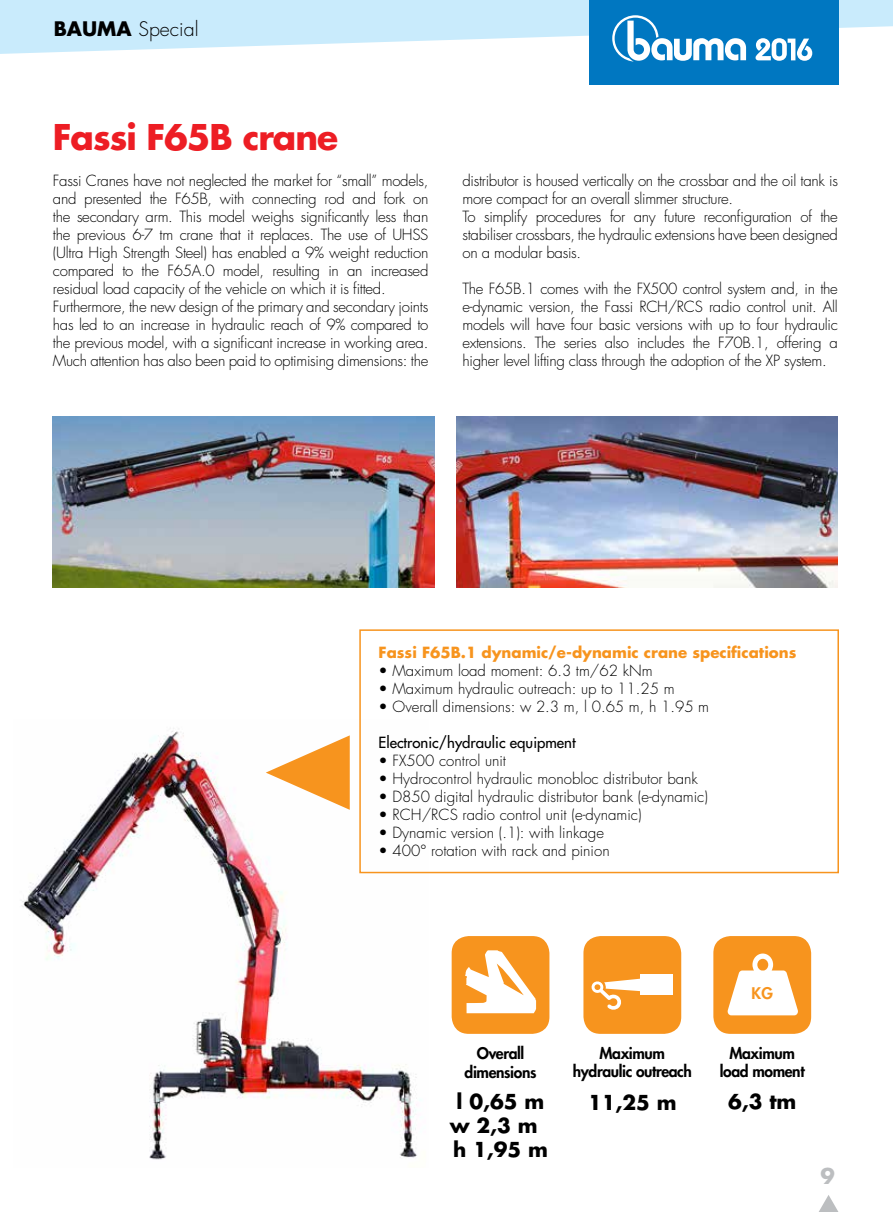
<style>
.page{position:relative;width:893px;height:1212px;background:#fff}
.page>*{position:absolute;margin:0;border:0;box-sizing:border-box;transform-origin:0 0}
.t1{font:700 34.5px "Futura";letter-spacing:-.03em;color:#ed1d24}
.t2{font:700 21px "Futura";color:#bcbec0}
.t3{font:700 20.1px/23.7px "Futura";color:#000;text-align:center}
.t4{font:300 19.5px "Futura";color:#000}
.t5{font:800 15.6px/18.8px "Futura";letter-spacing:-.025em;color:#000;text-align:center}
.t6{font:800 15.6px "Futura";color:#f7941e}
.t7{font:300 15px/18px "Futura";letter-spacing:-.02em;color:#000}
.t8{font:300 15px "Futura";color:#000}
.t9{font:700 15px "Futura";color:#f7941e}
.t10{font:15px "Futura";color:#000}
.s1{font-weight:700}
</style>
<div class="page">
<img style="left:21px;top:728px;width:407px;height:432px">
<div style="left:359px;top:629px;width:480px;height:244px;border:2px solid #f7941e"></div>
<svg style="left:0;top:0;width:893px;height:54px;fill:#c9ebfc"></svg>
<svg style="left:819px;top:1195px;width:19px;height:17px"></svg>
<div style="left:590px;top:0;width:249px;height:84px;background:#0077c1"></div>
<svg style="left:612px;top:15px;width:134px;height:47px"></svg>
<svg style="left:755px;top:38px;width:57px;height:23px"></svg>
<svg style="left:266px;top:735px;width:84px;height:75px"></svg>
<div style="left:712px;top:934px;width:101px;height:101px;background:#f7941e;border-radius:19px"></div>
<div style="left:710px;top:933px;width:104px;height:104px;border:3px solid #fff;border-radius:19px"></div>
<svg style="left:727px;top:953px;width:71px;height:62px"></svg>
<div style="left:582px;top:934px;width:101px;height:101px;background:#f7941e;border-radius:19px"></div>
<div style="left:580px;top:933px;width:104px;height:104px;border:3px solid #fff;border-radius:19px"></div>
<svg style="left:591px;top:978px;width:50px;height:32px"></svg>
<div style="left:641px;top:974px;width:32px;height:21px;background:#fff"></div>
<div style="left:450px;top:934px;width:101px;height:101px;background:#f7941e;border-radius:19px"></div>
<div style="left:448px;top:933px;width:105px;height:104px;border:3px solid #fff;border-radius:19px"></div>
<svg style="left:465px;top:950px;width:71px;height:63px"></svg>
<img style="left:53px;top:417px;width:382px;height:170px">
<img style="left:456px;top:417px;width:382px;height:170px">
<h3 class="t4" style="left:54px;top:17px;width:146px"><span class="s1">BAUMA</span> Special</h3>
<h1 class="t1" style="left:53px;top:114px;width:287px">Fassi F65B crane</h1>
<p class="t7" style="left:53px;top:172px;width:377px">Fassi Cranes have not neglected the market for “small” models, and presented the F65B, with connecting rod and fork on the secondary arm. This model weighs significantly less than the previous 6-7 tm crane that it replaces. The use of UHSS (Ultra High Strength Steel) has enabled a 9% weight reduction compared to the F65A.0 model, resulting in an increased residual load capacity of the vehicle on which it is fitted.<br>Furthermore, the new design of the primary and secondary joints has led to an increase in hydraulic reach of 9% compared to the previous model, with a significant increase in working area.<br>Much attention has also been paid to optimising dimensions: the</p>
<p class="t7" style="left:462px;top:172px;width:377px">distributor is housed vertically on the crossbar and the oil tank is more compact for an overall slimmer structure.<br>To simplify procedures for any future reconfiguration of the stabiliser crossbars, the hydraulic extensions have been designed on a modular basis.</p>
<p class="t7" style="left:462px;top:280px;width:377px;text-align:justify">The F65B.1 comes with the FX500 control system and, in the e-dynamic version, the Fassi RCH/RCS radio control unit. All models will have four basic versions with up to four hydraulic extensions. The series also includes the F70B.1, offering a higher level lifting class through the adoption of the XP system.</p>
<p class="t9" style="left:379px;top:643px;width:419px">Fassi F65B.1 dynamic/e-dynamic crane specifications</p>
<p class="t8" style="left:379px;top:662px;width:276px">• Maximum load moment: 6.3 tm/62 kNm</p>
<p class="t8" style="left:379px;top:680px;width:297px">• Maximum hydraulic outreach: up to 11.25 m</p>
<p class="t8" style="left:379px;top:698px;width:332px">• Overall dimensions: w 2.3 m, l 0.65 m, h 1.95 m</p>
<p class="t10" style="left:379px;top:733px;width:199px">Electronic/hydraulic equipment</p>
<p class="t8" style="left:379px;top:752px;width:129px">• FX500 control unit</p>
<p class="t8" style="left:379px;top:770px;width:321px">• Hydrocontrol hydraulic monobloc distributor bank</p>
<p class="t8" style="left:379px;top:788px;width:331px">• D850 digital hydraulic distributor bank (e-dynamic)</p>
<p class="t8" style="left:379px;top:806px;width:265px">• RCH/RCS radio control unit (e-dynamic)</p>
<p class="t8" style="left:379px;top:824px;width:227px">• Dynamic version (.1): with linkage</p>
<p class="t8" style="left:379px;top:842px;width:233px">• 400° rotation with rack and pinion</p>
<p class="t5" style="left:465px;top:1043px;width:73px">Overall dimensions</p>
<h3 class="t3" style="left:450px;top:1089px;width:100px">l 0,65 m w 2,3 m h 1,95 m</h3>
<p class="t5" style="left:573px;top:1043px;width:121px">Maximum hydraulic outreach</p>
<h3 class="t3" style="left:588px;top:1090px;width:90px">11,25 m</h3>
<p class="t6" style="left:752px;top:983px;width:23px">KG</p>
<p class="t5" style="left:720px;top:1043px;width:86px">Maximum load moment</p>
<h3 class="t3" style="left:728px;top:1089px;width:70px">6,3 tm</h3>
<h2 class="t2" style="left:820px;top:1162px;width:16px">9</h2>
</div>
